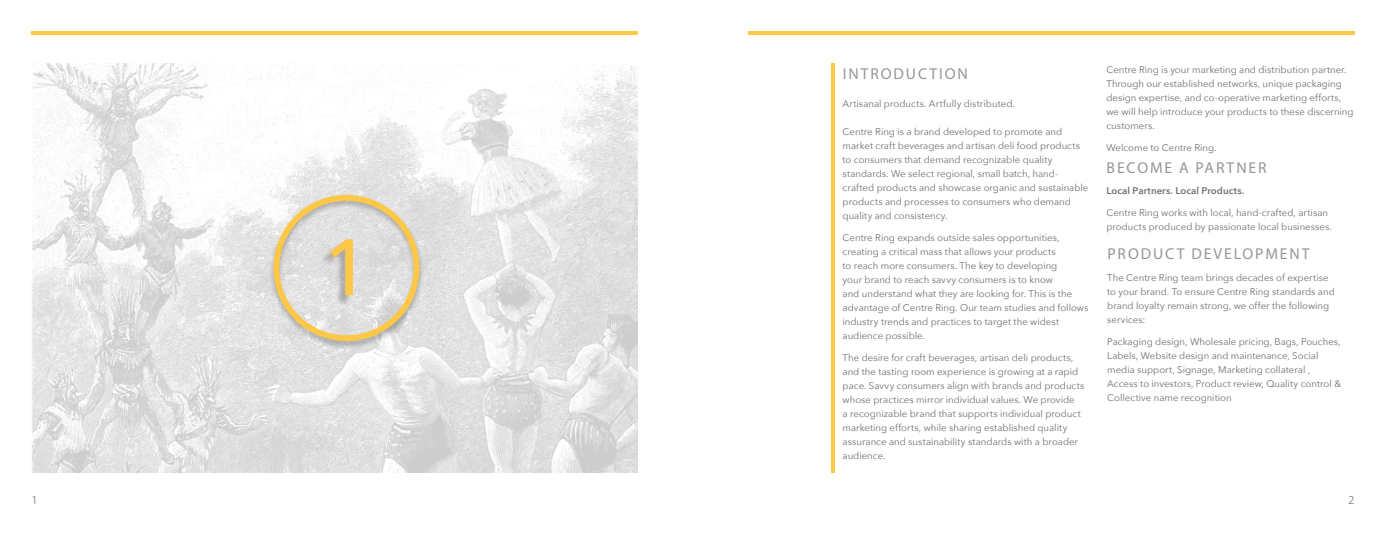
<style>
.page{position:relative;width:1386px;height:536px;background:#fff}
.page>*{position:absolute;margin:0;border:0;box-sizing:border-box;transform-origin:0 0}
.t1{font:500 78.75px "Avenir Next";color:#fec745}
.t2{font:15.75px "Myriad Pro";letter-spacing:.12em;color:#969696}
.t3{font:12.25px "Myriad Pro";color:#969696}
.t4{font:9.62px/14px "Avenir Next";color:#6f6f6f}
.t5{font:600 9.62px "Avenir Next";letter-spacing:.005em;color:#6f6f6f}
</style>
<div class="page">
<hr style="left:748px;top:32px;width:606px;height:3px;background:#fec745">
<hr style="left:32px;top:32px;width:606px;height:3px;background:#fec745">
<hr style="left:832px;top:63px;width:3px;height:409px;background:#fec745">
<img style="left:32px;top:63px;width:606px;height:409px">
<div style="left:269px;top:194px;width:156px;height:156px;background:#000;opacity:.25"></div>
<svg style="left:274px;top:195px;width:145px;height:146px;background:#e2dac9"></svg>
<div style="left:320px;top:241px;width:33px;height:65px;background:#000;opacity:.25"></div>
<h1 class="t1" style="left:323px;top:200px;width:48px">1</h1>
<h2 class="t2" style="left:843px;top:64px;width:127px">INTRODUCTION</h2>
<p class="t4" style="left:843px;top:96px;width:174px">Artisanal products. Artfully distributed.</p>
<p class="t4" style="left:843px;top:124px;width:247px">Centre Ring is a brand developed to promote and market craft beverages and artisan deli food products to consumers that demand recognizable quality standards. We select regional, small batch, hand&shy;crafted products and showcase organic and sustainable products and processes to consumers who demand quality and consistency.</p>
<p class="t4" style="left:843px;top:230px;width:247px">Centre Ring expands outside sales opportunities, creating a critical mass that allows your products<br>to reach more consumers. The key to developing<br>your brand to reach savvy consumers is to know<br>and understand what they are looking for. This is the advantage of Centre Ring. Our team studies and follows industry trends and practices to target the widest audience possible.</p>
<p class="t4" style="left:843px;top:350px;width:243px">The desire for craft beverages, artisan deli products, and the tasting room experience is growing at a rapid pace. Savvy consumers align with brands and products whose practices mirror individual values. We provide<br>a recognizable brand that supports individual product marketing efforts, while sharing established quality assurance and sustainability standards with a broader audience.</p>
<p class="t4" style="left:1106px;top:62px;width:249px">Centre Ring is your marketing and distribution partner.<br>Through our established networks, unique packaging design expertise, and co-operative marketing efforts, we will help introduce your products to these discerning customers.</p>
<p class="t4" style="left:1106px;top:140px;width:112px">Welcome to Centre Ring.</p>
<h2 class="t2" style="left:1107px;top:157px;width:162px">BECOME A PARTNER</h2>
<p class="t5" style="left:1106px;top:183px;width:139px">Local Partners. Local Products.</p>
<p class="t4" style="left:1106px;top:205px;width:227px">Centre Ring works with local, hand-crafted, artisan products produced by passionate local businesses.</p>
<h2 class="t2" style="left:1107px;top:244px;width:204px">PRODUCT DEVELOPMENT</h2>
<p class="t4" style="left:1107px;top:270px;width:229px">The Centre Ring team brings decades of expertise to your brand. To ensure Centre Ring standards and brand loyalty remain strong, we offer the following services:</p>
<p class="t4" style="left:1107px;top:334px;width:235px">Packaging design, Wholesale pricing, Bags, Pouches, Labels, Website design and maintenance, Social media support, Signage, Marketing collateral , Access to investors, Product review, Quality control &amp; Collective name recognition</p>
<p class="t3" style="left:32px;top:492px;width:8px">1</p>
<p class="t3" style="left:1348px;top:492px;width:8px">2</p>
</div>
